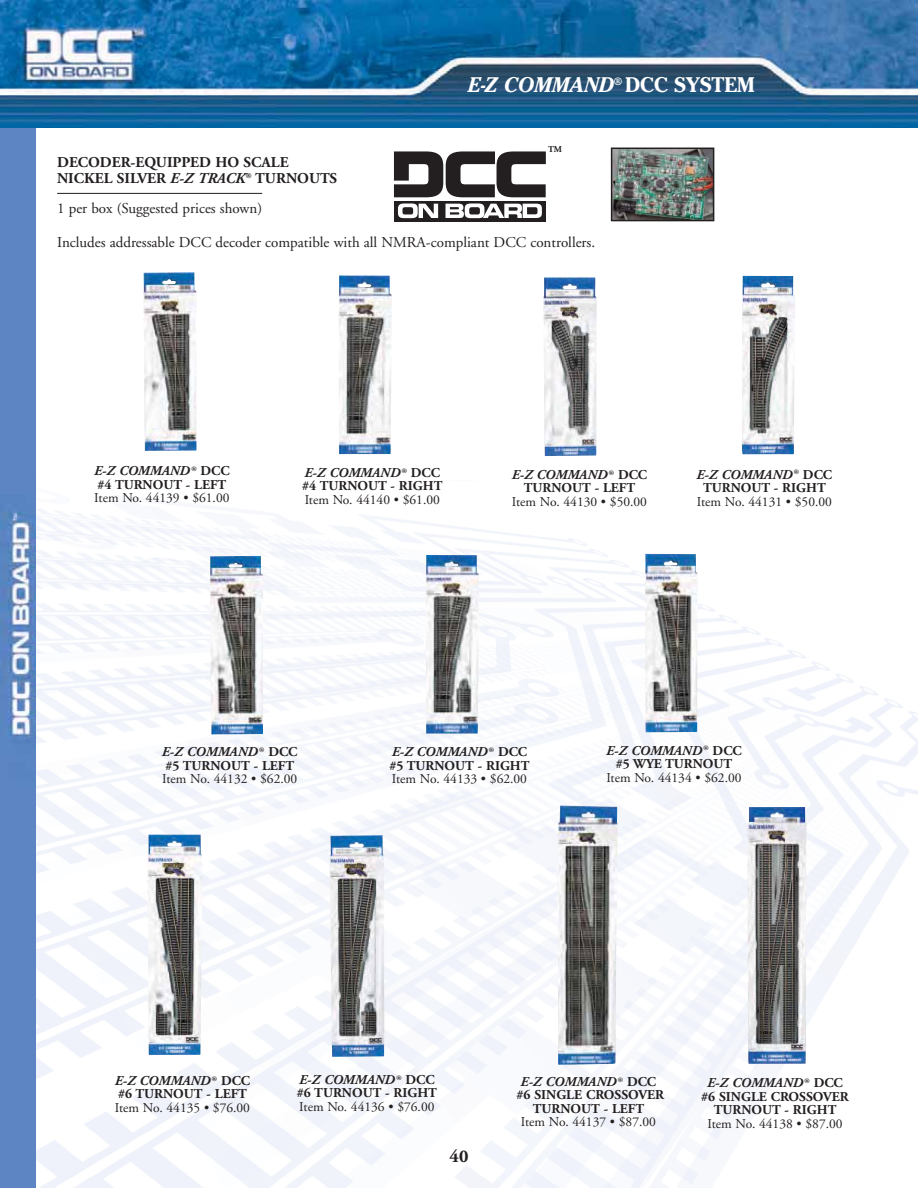
<style>
.page{position:relative;width:918px;height:1188px;background:#fff}
.page>*{position:absolute;margin:0;border:0;box-sizing:border-box;transform-origin:0 0}
.t1{font:italic 700 21px "Cheltenham";color:#fff}
.t2{font:700 18px "Adobe Garamond";color:#231f20}
.t3{font:15px "Adobe Garamond";color:#231f20}
.t4{font:700 15px/16.5px "Adobe Garamond";color:#231f20}
.t5{font:700 13.5px/13.5px "Adobe Garamond";color:#231f20}
.t6{font:13.5px "Adobe Garamond";color:#231f20}
.t7{font:700 9px "Adobe Garamond";color:#231f20}
.s1{font-style:normal}
.s2{font-style:italic}
</style>
<div class="page">
<img style="left:35px;top:481px;width:883px;height:707px">
<img style="left:0;top:127px;width:35px;height:1061px">
<hr style="left:57px;top:193px;width:205px;height:1px;background:#231f20">
<img style="left:543px;top:277px;width:54px;height:179px">
<img style="left:742px;top:276px;width:53px;height:178px">
<img style="left:210px;top:556px;width:53px;height:178px">
<img style="left:426px;top:555px;width:53px;height:179px">
<img style="left:645px;top:554px;width:53px;height:178px">
<img style="left:148px;top:835px;width:54px;height:220px">
<img style="left:330px;top:835px;width:54px;height:222px">
<img style="left:747px;top:807px;width:60px;height:257px">
<img style="left:558px;top:806px;width:60px;height:259px">
<img style="left:614px;top:151px;width:97px;height:67px">
<div style="left:611px;top:148px;width:103px;height:73px;border:2px solid #231f20"></div>
<img style="left:143px;top:272px;width:53px;height:179px">
<img style="left:339px;top:276px;width:53px;height:178px">
<svg style="left:394px;top:151px;width:152px;height:46px"></svg>
<div style="left:394px;top:201px;width:152px;height:21px;background:#231f20"></div>
<svg style="left:398px;top:203px;width:40px;height:15px"></svg>
<svg style="left:446px;top:203px;width:96px;height:15px"></svg>
<img style="left:0;top:0;width:918px;height:127px">
<h1 class="t1" style="left:468px;top:77px;width:289px">E-Z COMMAND<sup>®</sup> <span class="s1">DCC SYSTEM</span></h1>
<p class="t7" style="left:548px;top:146px;width:15px">TM</p>
<p class="t4" style="left:57px;top:155px;width:282px">DECODER-EQUIPPED HO SCALE<br>NICKEL SILVER <span class="s2">E-Z TRACK</span><sup>®</sup> TURNOUTS</p>
<p class="t3" style="left:57px;top:202px;width:207px">1 per box (Suggested prices shown)</p>
<p class="t3" style="left:57px;top:236px;width:540px">Includes addressable DCC decoder compatible with all NMRA-compliant DCC controllers.</p>
<p class="t5" style="left:94px;top:466px;width:137px"><span class="s2">E-Z COMMAND</span> <sup>®</sup> DCC #4 TURNOUT - LEFT</p>
<p class="t6" style="left:94px;top:493px;width:137px">Item No. 44139 • $61.00</p>
<p class="t5" style="left:302px;top:467px;width:142px"><span class="s2">E-Z COMMAND</span> <sup>®</sup> DCC #4 TURNOUT - RIGHT</p>
<p class="t6" style="left:305px;top:494px;width:137px">Item No. 44140 • $61.00</p>
<p class="t5" style="left:512px;top:469px;width:137px;text-align:center"><span class="s2">E-Z COMMAND</span> <sup>®</sup> DCC<br>TURNOUT - LEFT</p>
<p class="t6" style="left:512px;top:496px;width:137px">Item No. 44130 • $50.00</p>
<p class="t5" style="left:697px;top:469px;width:137px;text-align:center"><span class="s2">E-Z COMMAND</span> <sup>®</sup> DCC<br>TURNOUT - RIGHT</p>
<p class="t6" style="left:697px;top:496px;width:137px">Item No. 44131 • $50.00</p>
<p class="t5" style="left:162px;top:747px;width:137px"><span class="s2">E-Z COMMAND</span> <sup>®</sup> DCC #5 TURNOUT - LEFT</p>
<p class="t6" style="left:162px;top:774px;width:137px">Item No. 44132 • $62.00</p>
<p class="t5" style="left:389px;top:747px;width:142px"><span class="s2">E-Z COMMAND</span> <sup>®</sup> DCC #5 TURNOUT - RIGHT</p>
<p class="t6" style="left:392px;top:774px;width:137px">Item No. 44133 • $62.00</p>
<p class="t5" style="left:606px;top:745px;width:137px;text-align:center"><span class="s2">E-Z COMMAND</span> <sup>®</sup> DCC #5 WYE TURNOUT</p>
<p class="t6" style="left:606px;top:772px;width:137px">Item No. 44134 • $62.00</p>
<p class="t5" style="left:115px;top:1075px;width:137px"><span class="s2">E-Z COMMAND</span> <sup>®</sup> DCC #6 TURNOUT - LEFT</p>
<p class="t6" style="left:115px;top:1102px;width:137px">Item No. 44135 • $76.00</p>
<p class="t5" style="left:297px;top:1074px;width:142px"><span class="s2">E-Z COMMAND</span> <sup>®</sup> DCC #6 TURNOUT - RIGHT</p>
<p class="t6" style="left:299px;top:1101px;width:137px">Item No. 44136 • $76.00</p>
<h2 class="t2" style="left:450px;top:1149px;width:20px">40</h2>
<p class="t5" style="left:517px;top:1076px;width:149px;text-align:center"><span class="s2">E-Z COMMAND</span> <sup>®</sup> DCC #6 SINGLE CROSSOVER<br>TURNOUT - LEFT</p>
<p class="t6" style="left:521px;top:1117px;width:137px">Item No. 44137 • $87.00</p>
<p class="t5" style="left:701px;top:1077px;width:149px;text-align:center"><span class="s2">E-Z COMMAND</span> <sup>®</sup> DCC #6 SINGLE CROSSOVER<br>TURNOUT - RIGHT</p>
<p class="t6" style="left:707px;top:1118px;width:137px">Item No. 44138 • $87.00</p>
</div>
